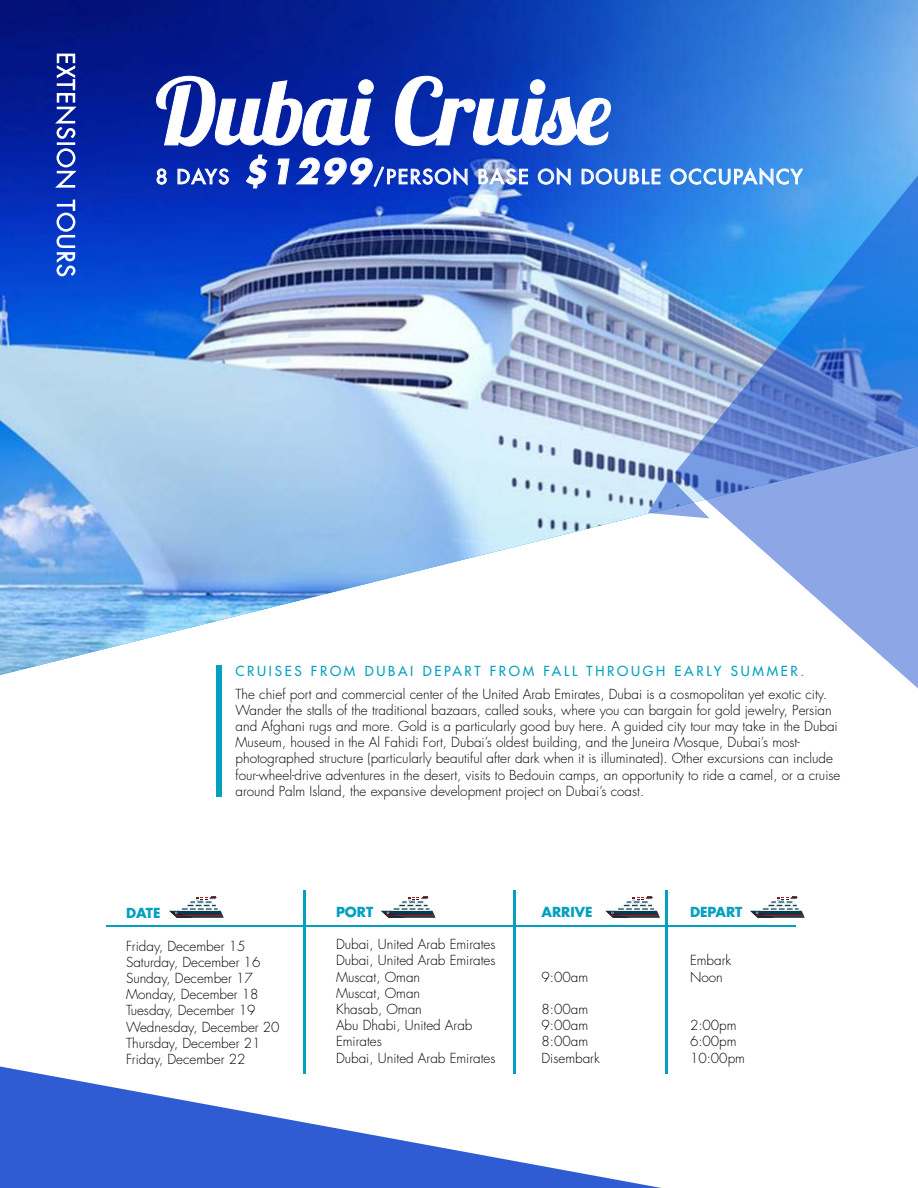
<style>
.page{position:relative;width:918px;height:1188px;background:#fff}
.page>*{position:absolute;margin:0;border:0;box-sizing:border-box;transform-origin:0 0}
.t1{font:91.5px "Lobster 1.3";color:#fff}
.t2{font:19.5px "Futura";letter-spacing:.1em;color:#fff}
.t3{font:300 13.5px/16.2px "Futura";color:#000}
.t4{font:13.5px "Futura";letter-spacing:.2em;color:#03a0bf}
.t5{font:700 13.5px "Futura";color:#03a0bf}
.s1{font-weight:700;font-style:italic;font-size:33px}
</style>
<div class="page">
<img style="left:0;top:0;width:918px;height:675px">
<svg style="left:156px;top:76px;width:218px;height:71px;background:#1933a7"></svg>
<svg style="left:395px;top:76px;width:216px;height:70px;background:#1f4abe"></svg>
<svg style="left:156px;top:168px;width:11px;height:17px"></svg>
<svg style="left:177px;top:168px;width:52px;height:17px"></svg>
<svg style="left:246px;top:154px;width:22px;height:35px"></svg>
<svg style="left:277px;top:158px;width:13px;height:27px"></svg>
<img style="left:296px;top:157px;width:172px;height:163px">
<svg style="left:478px;top:168px;width:50px;height:17px"></svg>
<svg style="left:538px;top:168px;width:33px;height:17px"></svg>
<svg style="left:581px;top:168px;width:80px;height:17px"></svg>
<svg style="left:670px;top:168px;width:133px;height:17px"></svg>
<svg style="left:169px;top:896px;width:55px;height:22px"></svg>
<svg style="left:381px;top:896px;width:55px;height:22px"></svg>
<svg style="left:605px;top:896px;width:55px;height:22px"></svg>
<svg style="left:750px;top:896px;width:55px;height:22px"></svg>
<hr style="left:106px;top:926px;width:690px;height:1px;background:#03a0bf">
<hr style="left:303px;top:890px;width:3px;height:184px;background:#03a0bf">
<hr style="left:513px;top:890px;width:2px;height:184px;background:#03a0bf">
<hr style="left:665px;top:890px;width:2px;height:184px;background:#03a0bf">
<div style="left:216px;top:665px;width:5px;height:131px;background:#03a0bf"></div>
<svg style="left:53px;top:53px;width:25px;height:87px"></svg>
<div style="left:57px;top:142px;width:18px;height:3px;border:2px solid #fff"></div>
<svg style="left:53px;top:148px;width:25px;height:40px"></svg>
<svg style="left:56px;top:199px;width:21px;height:78px"></svg>
<svg style="left:675px;top:176px;width:243px;height:513px"></svg>
<svg style="left:648px;top:477px;width:62px;height:41px;background:#97b2e3"></svg>
<svg style="left:0;top:1066px;width:661px;height:122px"></svg>
<h1 class="t1" style="left:156px;top:53px;width:458px">Dubai Cruise</h1>
<h2 class="t2" style="left:156px;top:164px;width:648px">8 DAYS <span class="s1">$1299</span>/PERSON BASE ON DOUBLE OCCUPANCY</h2>
<p class="t4" style="left:236px;top:662px;width:571px">CRUISES FROM DUBAI DEPART FROM FALL THROUGH EARLY SUMMER.</p>
<p class="t3" style="left:236px;top:686px;width:606px">The chief port and commercial center of the United Arab Emirates, Dubai is a cosmopolitan yet exotic city.<br>Wander the stalls of the traditional bazaars, called souks, where you can bargain for gold jewelry, Persian and Afghani rugs and more. Gold is a particularly good buy here. A guided city tour may take in the Dubai Museum, housed in the Al Fahidi Fort, Dubai’s oldest building, and the Juneira Mosque, Dubai’s most&shy;photographed structure (particularly beautiful after dark when it is illuminated). Other excursions can include four-wheel-drive adventures in the desert, visits to Bedouin camps, an opportunity to ride a camel, or a cruise around Palm Island, the expansive development project on Dubai’s coast.</p>
<p class="t5" style="left:126px;top:904px;width:36px">DATE</p>
<p class="t3" style="left:126px;top:938px;width:155px">Friday, December 15<br>Saturday, December 16<br>Sunday, December 17<br>Monday, December 18<br>Tuesday, December 19<br>Wednesday, December 20<br>Thursday, December 21<br>Friday, December 22</p>
<p class="t5" style="left:336px;top:902px;width:39px">PORT</p>
<p class="t3" style="left:336px;top:936px;width:161px">Dubai, United Arab Emirates<br>Dubai, United Arab Emirates<br>Muscat, Oman<br>Muscat, Oman<br>Khasab, Oman<br>Abu Dhabi, United Arab<br>Emirates<br>Dubai, United Arab Emirates</p>
<p class="t5" style="left:542px;top:902px;width:52px">ARRIVE</p>
<p class="t3" style="left:542px;top:969px;width:48px">9:00am</p>
<p class="t3" style="left:542px;top:1001px;width:60px">8:00am<br>9:00am<br>8:00am<br>Disembark</p>
<p class="t5" style="left:690px;top:902px;width:54px">DEPART</p>
<p class="t3" style="left:690px;top:953px;width:43px">Embark<br>Noon</p>
<p class="t3" style="left:690px;top:1017px;width:57px">2:00pm<br>6:00pm<br>10:00pm</p>
</div>
